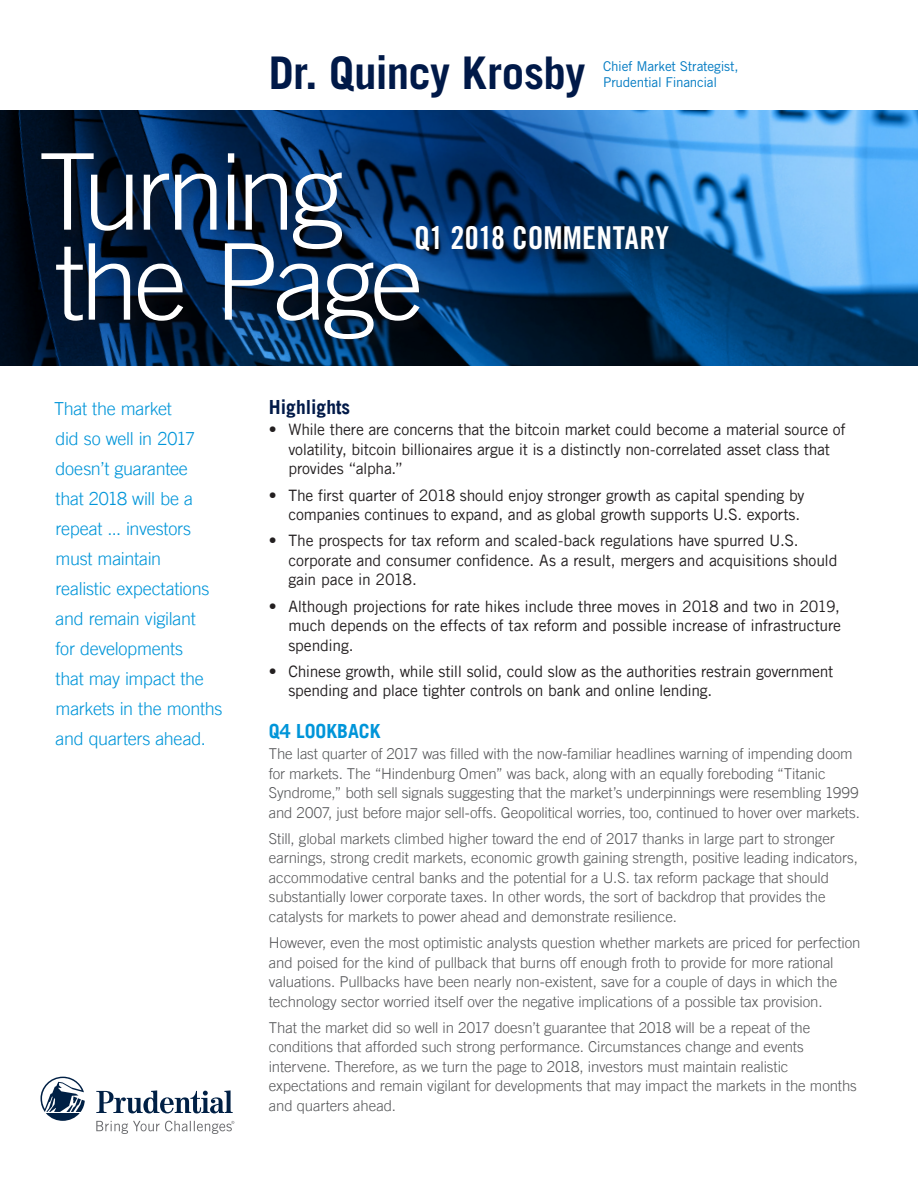
<style>
.page{position:relative;width:918px;height:1188px;background:#fff}
.page>*{position:absolute;margin:0;border:0;box-sizing:border-box;transform-origin:0 0}
.t1{font:300 105.75px/90px "Trade Gothic";letter-spacing:-.045em;color:#fff}
.Krosby_Title{font:700 45px "Trade Gothic";letter-spacing:-.015em;color:#001948}
.t2{font:31.5px "Trade Gothic Bold Cond Twenty";color:#fff}
.t3{font:19.5px "Prudential Modern Bold Sem Cond";color:#001948}
.t4{font:19.5px "Prudential Modern Bold Sem Cond";color:#0095d9}
.t5{font:300 18px/30px "Prudential Modern";letter-spacing:-.015em;color:#0095d9}
.t6{font:500 15.75px/19.5px "Prudential Modern";letter-spacing:-.015em;color:#231f20}
.Body{font:300 15px/19.5px "Prudential Modern";letter-spacing:-.005em;color:#57585a}
.t7{font:13.5px/16.5px "Trade Gothic";letter-spacing:-.015em;color:#007ac2}
</style>
<div class="page">
<svg style="left:40px;top:1077px;width:194px;height:57px"></svg>
<img style="left:0;top:110px;width:918px;height:256px">
<div style="left:39px;top:150px;width:396px;height:205px;background:#231f20;opacity:.3"></div>
<div style="left:413px;top:223px;width:268px;height:40px;background:#231f20;opacity:.3"></div>
<p class="Krosby_Title" style="left:269px;top:45px;width:318px">Dr. Quincy Krosby</p>
<p class="t7" style="left:603px;top:57px;width:137px">Chief Market Strategist,<br>Prudential Financial</p>
<h1 class="t1" style="left:38px;top:146px;width:387px">Turning the Page</h1>
<h3 class="t2" style="left:414px;top:219px;width:257px">Q1 2018 COMMENTARY</h3>
<p class="t5" style="left:54px;top:393px;width:170px">That the market<br>did so well in 2017 doesn’t guarantee<br>that 2018 will be a repeat ... investors must maintain<br>realistic expectations and remain vigilant<br>for developments<br>that may impact the markets in the months and quarters ahead.</p>
<h2 class="t3" style="left:269px;top:395px;width:83px">Highlights</h2>
<p class="t6" style="left:288px;top:420px;width:559px;text-indent:-20px">• While there are concerns that the bitcoin market could become a material source of volatility, bitcoin billionaires argue it is a distinctly non-correlated asset class that provides “alpha.”</p>
<p class="t6" style="left:269px;top:485px;width:537px;text-align:right">• The first quarter of 2018 should enjoy stronger growth as capital spending by companies continues to expand, and as global growth supports U.S. exports.</p>
<p class="t6" style="left:288px;top:531px;width:551px;text-indent:-20px">• The prospects for tax reform and scaled-back regulations have spurred U.S. corporate and consumer confidence. As a result, mergers and acquisitions should gain pace in 2018.</p>
<p class="t6" style="left:288px;top:596px;width:554px;text-align:justify;text-indent:-20px">• Although projections for rate hikes include three moves in 2018 and two in 2019, much depends on the effects of tax reform and possible increase of infrastructure spending.</p>
<p class="t6" style="left:288px;top:661px;width:547px;text-indent:-20px">• Chinese growth, while still solid, could slow as the authorities restrain government spending and place tighter controls on bank and online lending.</p>
<h2 class="t4" style="left:269px;top:719px;width:113px">Q4 LOOKBACK</h2>
<p class="Body" style="left:269px;top:744px;width:592px">The last quarter of 2017 was filled with the now-familiar headlines warning of impending doom for markets. The “Hindenburg Omen” was back, along with an equally foreboding “Titanic Syndrome,” both sell signals suggesting that the market’s underpinnings were resembling 1999 and 2007, just before major sell-offs. Geopolitical worries, too, continued to hover over markets.</p>
<p class="Body" style="left:269px;top:829px;width:590px">Still, global markets climbed higher toward the end of 2017 thanks in large part to stronger earnings, strong credit markets, economic growth gaining strength, positive leading indicators, accommodative central banks and the potential for a U.S. tax reform package that should substantially lower corporate taxes. In other words, the sort of backdrop that provides the catalysts for markets to power ahead and demonstrate resilience.</p>
<p class="Body" style="left:269px;top:933px;width:593px">However, even the most optimistic analysts question whether markets are priced for perfection and poised for the kind of pullback that burns off enough froth to provide for more rational valuations. Pullbacks have been nearly non-existent, save for a couple of days in which the technology sector worried itself over the negative implications of a possible tax provision.</p>
<p class="Body" style="left:269px;top:1018px;width:590px">That the market did so well in 2017 doesn’t guarantee that 2018 will be a repeat of the conditions that afforded such strong performance. Circumstances change and events intervene. Therefore, as we turn the page to 2018, investors must maintain realistic expectations and remain vigilant for developments that may impact the markets in the months and quarters ahead.</p>
</div>
